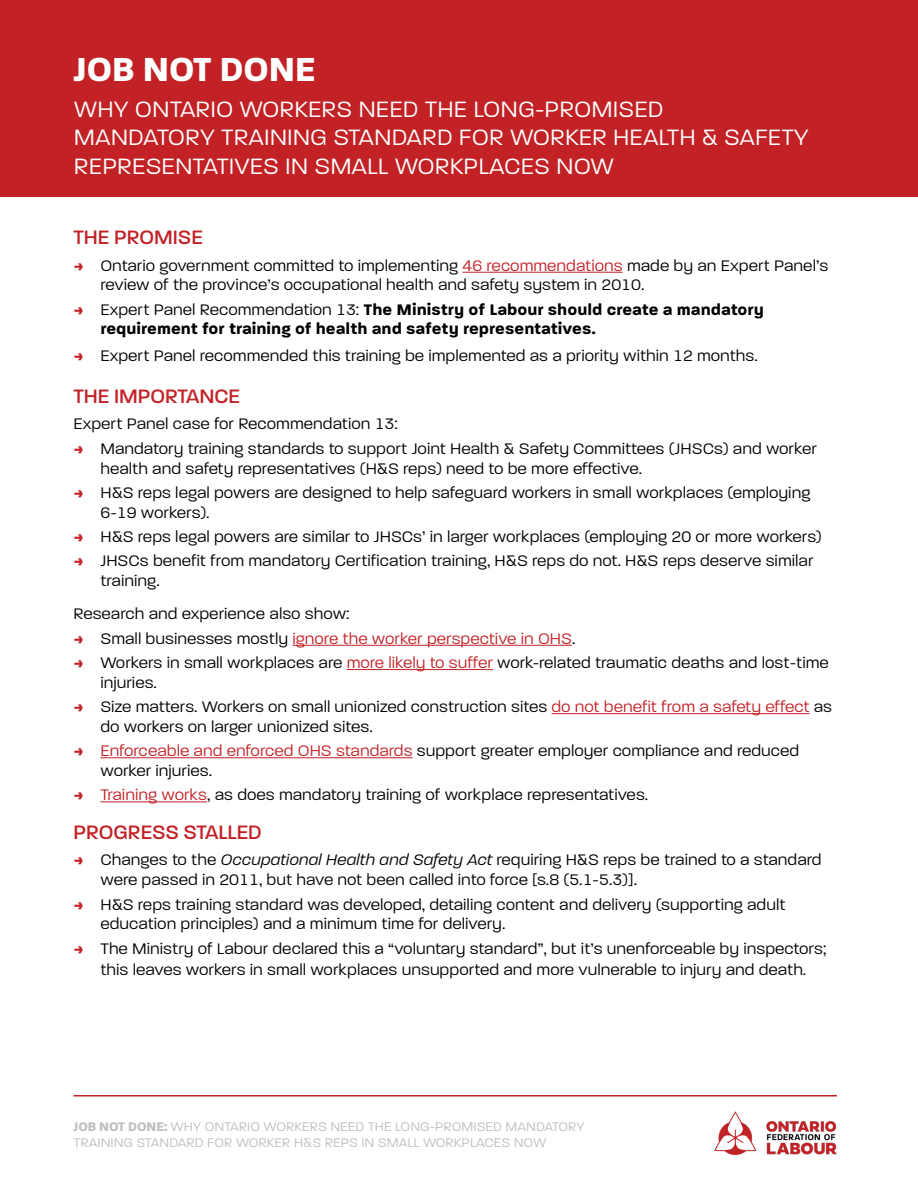
<style>
.page{position:relative;width:918px;height:1188px;background:#fff}
.page>*{position:absolute;margin:0;border:0;box-sizing:border-box;transform-origin:0 0}
.t1{font:700 36px "Paralucent";color:#fff}
.t2{font:24px/28.8px "Paralucent Text";color:#fff}
.t3{font:500 21px "Paralucent";color:#c22126}
.t4{font:16.5px/19.8px "Paralucent Text";color:#000}
.t5{font:700 16.5px/19.8px "Paralucent Text";color:#000}
.t6{font:16.5px "Paralucent Text";color:#c22126}
.t7{font:13.5px/16.2px "Paralucent Text";color:#c0bfbf}
.s1{font-family:"Paralucent";font-weight:700;color:#c22126}
.s2{color:#c22126}
.s3{font-family:"Paralucent";color:#c22126}
.s4{font-weight:400}
.s5{font-family:"Paralucent";font-weight:700}
.s6{color:#000}
.s7{font-style:italic}
</style>
<div class="page">
<img style="left:714px;top:1111px;width:123px;height:44px">
<div style="left:0;top:0;width:918px;height:197px;background:#c22126"></div>
<hr style="left:463px;top:272px;width:160px;height:1px;background:#c22126">
<hr style="left:292px;top:645px;width:280px;height:1px;background:#c22126">
<hr style="left:347px;top:669px;width:146px;height:1px;background:#c22126">
<hr style="left:552px;top:713px;width:258px;height:1px;background:#c22126">
<hr style="left:100px;top:757px;width:313px;height:1px;background:#c22126">
<hr style="left:100px;top:801px;width:107px;height:1px;background:#c22126">
<hr style="left:73px;top:1095px;width:764px;height:1px;background:#c22126">
<h1 class="t1" style="left:74px;top:48px;width:243px">JOB NOT DONE</h1>
<h2 class="t2" style="left:74px;top:94px;width:736px">WHY ONTARIO WORKERS NEED THE LONG-PROMISED<br>MANDATORY TRAINING STANDARD FOR WORKER HEALTH &amp; SAFETY<br>REPRESENTATIVES IN SMALL WORKPLACES NOW</h2>
<p class="t3" style="left:73px;top:225px;width:131px">THE PROMISE</p>
<p class="t4" style="left:100px;top:255px;width:729px;text-indent:-27px"><span class="s1">→</span> Ontario government committed to implementing <span class="s2">46 recommendations</span> made by an Expert Panel’s review of the province’s occupational health and safety system in 2010.</p>
<p class="t5" style="left:100px;top:299px;width:665px;text-indent:-27px"><span class="s3">→</span> <span class="s4">Expert Panel Recommendation 13:</span> The Ministry of Labour should create a mandatory requirement for training of health and safety representatives.</p>
<p class="t4" style="left:73px;top:345px;width:686px"><span class="s1">→</span> Expert Panel recommended this training be implemented as a priority within 12 months.</p>
<p class="t3" style="left:73px;top:384px;width:168px">THE IMPORTANCE</p>
<p class="t4" style="left:73px;top:414px;width:326px">Expert Panel case for Recommendation 13:</p>
<p class="t4" style="left:100px;top:438px;width:718px;text-indent:-27px"><span class="s1">→</span> Mandatory training standards to support Joint Health &amp; Safety Committees (JHSCs) and worker health and safety representatives (H&amp;S reps) need to be more effective.</p>
<p class="t4" style="left:100px;top:483px;width:712px;text-indent:-27px"><span class="s1">→</span> H&amp;S reps legal powers are designed to help safeguard workers in small workplaces (employing<br>6-19 workers).</p>
<p class="t4" style="left:73px;top:527px;width:750px"><span class="s1">→</span> H&amp;S reps legal powers are similar to JHSCs’ in larger workplaces (employing 20 or more workers)</p>
<p class="t4" style="left:100px;top:551px;width:715px;text-indent:-27px"><span class="s1">→</span> JHSCs benefit from mandatory Certification training, H&amp;S reps do not. H&amp;S reps deserve similar training.</p>
<p class="t4" style="left:73px;top:604px;width:278px">Research and experience also show:</p>
<p class="t6" style="left:73px;top:629px;width:503px"><span class="s5">→</span> <span class="s6">Small businesses mostly</span> ignore the worker perspective in OHS<span class="s6">.</span></p>
<p class="t4" style="left:100px;top:653px;width:730px;text-indent:-27px"><span class="s1">→</span> Workers in small workplaces are <span class="s2">more likely to suffer</span> work-related traumatic deaths and lost-time injuries.</p>
<p class="t4" style="left:100px;top:697px;width:733px;text-indent:-27px"><span class="s1">→</span> Size matters. Workers on small unionized construction sites <span class="s2">do not benefit from a safety effect</span> as do workers on larger unionized sites.</p>
<p class="t4" style="left:100px;top:741px;width:700px;text-indent:-27px"><span class="s1">→</span> <span class="s2">Enforceable and enforced OHS standards</span> support greater employer compliance and reduced worker injuries.</p>
<p class="t4" style="left:73px;top:785px;width:576px"><span class="s1">→</span> <span class="s2">Training works</span>, as does mandatory training of workplace representatives.</p>
<p class="t3" style="left:73px;top:820px;width:190px">PROGRESS STALLED</p>
<p class="t4" style="left:100px;top:850px;width:723px;text-indent:-27px"><span class="s1">→</span> Changes to the <span class="s7">Occupational Health and Safety Act</span> requiring H&amp;S reps be trained to a standard were passed in 2011, but have not been called into force [s.8 (5.1-5.3)].</p>
<p class="t4" style="left:100px;top:894px;width:687px;text-indent:-27px"><span class="s1">→</span> H&amp;S reps training standard was developed, detailing content and delivery (supporting adult education principles) and a minimum time for delivery.</p>
<p class="t4" style="left:73px;top:938px;width:754px;line-height:21.6px;text-align:center"><span class="s1">→</span> The Ministry of Labour declared this a “voluntary standard”, but it’s unenforceable by inspectors; this leaves workers in small workplaces unsupported and more vulnerable to injury and death.</p>
<p class="t7" style="left:74px;top:1118px;width:513px"><span class="s5">JOB NOT DONE:</span> WHY ONTARIO WORKERS NEED THE LONG-PROMISED MANDATORY<br>TRAINING STANDARD FOR WORKER H&amp;S REPS IN SMALL WORKPLACES NOW</p>
</div>
